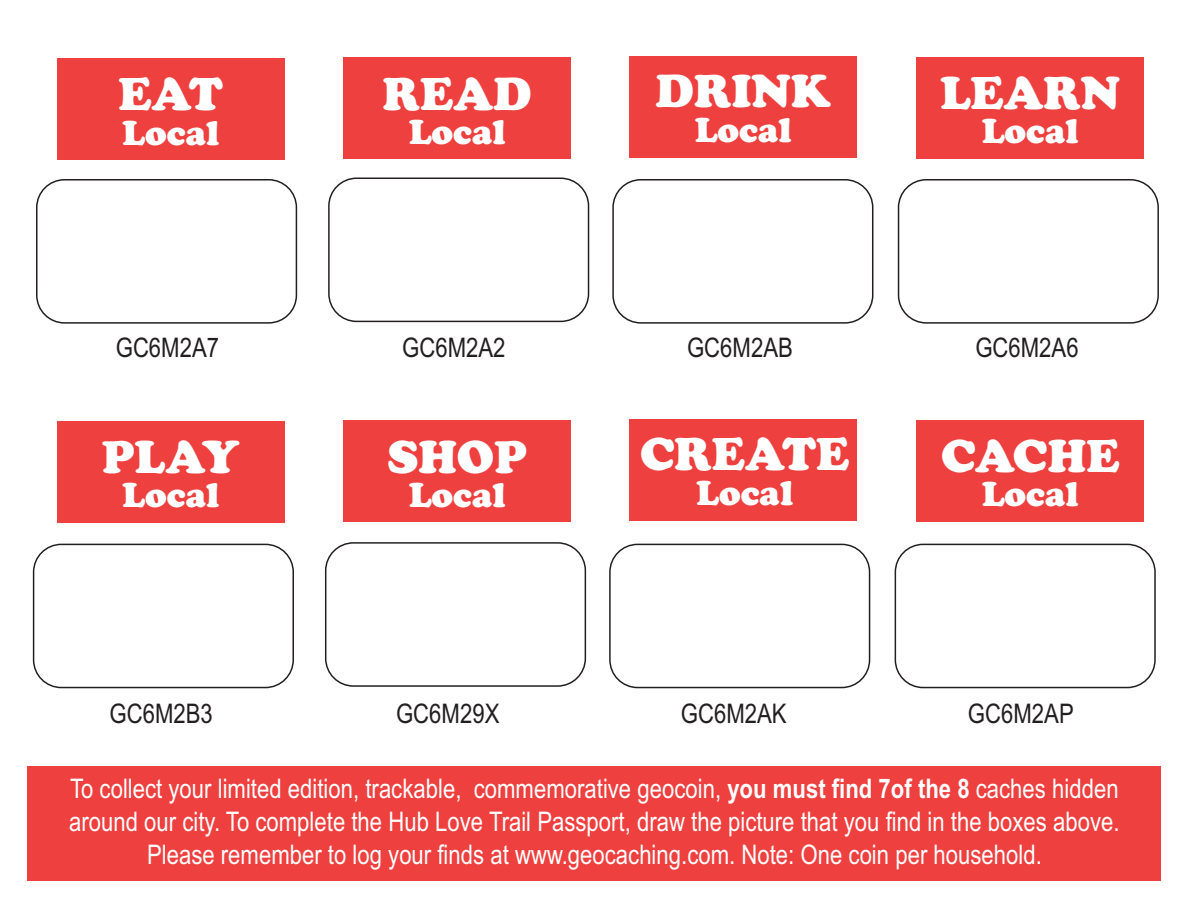
<style>
.page{position:relative;width:1188px;height:918px;background:#fff}
.page>*{position:absolute;margin:0;border:0;box-sizing:border-box;transform-origin:0 0}
.t1{font:900 48px "Cooper";color:#fff}
.t2{font:900 36px "Cooper";color:#fff}
.t3{font:27px/33px "Arial Narrow";color:#fff;text-align:center}
.t4{font:27px "Arial Narrow";color:#231f20}
.s1{font-weight:700}
</style>
<div class="page">
<div style="left:28px;top:766px;width:1133px;height:115px;background:#ee403f"></div>
<div style="left:630px;top:56px;width:227px;height:102px;background:#ee403f"></div>
<div style="left:57px;top:58px;width:227px;height:102px;background:#ee403f"></div>
<div style="left:343px;top:58px;width:228px;height:101px;background:#ee403f"></div>
<div style="left:917px;top:57px;width:227px;height:101px;background:#ee403f"></div>
<div style="left:630px;top:419px;width:227px;height:102px;background:#ee403f"></div>
<div style="left:57px;top:421px;width:227px;height:102px;background:#ee403f"></div>
<div style="left:343px;top:421px;width:228px;height:101px;background:#ee403f"></div>
<div style="left:917px;top:420px;width:227px;height:101px;background:#ee403f"></div>
<svg style="left:36px;top:179px;width:261px;height:145px"></svg>
<svg style="left:328px;top:178px;width:261px;height:144px"></svg>
<svg style="left:612px;top:179px;width:261px;height:145px"></svg>
<svg style="left:898px;top:179px;width:261px;height:145px"></svg>
<svg style="left:33px;top:544px;width:261px;height:144px"></svg>
<svg style="left:325px;top:542px;width:261px;height:145px"></svg>
<svg style="left:609px;top:544px;width:261px;height:144px"></svg>
<svg style="left:895px;top:544px;width:261px;height:144px"></svg>
<h1 class="t1" style="left:119px;top:66px;width:106px">EAT</h1>
<h2 class="t2" style="left:122px;top:111px;width:98px">Local</h2>
<h1 class="t1" style="left:383px;top:65px;width:150px">READ</h1>
<h2 class="t2" style="left:409px;top:110px;width:98px">Local</h2>
<h1 class="t1" style="left:656px;top:63px;width:177px">DRINK</h1>
<h2 class="t2" style="left:695px;top:108px;width:98px">Local</h2>
<h1 class="t1" style="left:940px;top:64px;width:182px">LEARN</h1>
<h2 class="t2" style="left:982px;top:110px;width:98px">Local</h2>
<p class="t4" style="left:116px;top:331px;width:105px">GC6M2A7</p>
<p class="t4" style="left:402px;top:331px;width:105px">GC6M2A2</p>
<p class="t4" style="left:687px;top:331px;width:107px">GC6M2AB</p>
<p class="t4" style="left:975px;top:331px;width:105px">GC6M2A6</p>
<h1 class="t1" style="left:102px;top:429px;width:140px">PLAY</h1>
<h2 class="t2" style="left:122px;top:474px;width:98px">Local</h2>
<h1 class="t1" style="left:387px;top:428px;width:141px">SHOP</h1>
<h2 class="t2" style="left:409px;top:473px;width:98px">Local</h2>
<h1 class="t1" style="left:640px;top:426px;width:211px">CREATE</h1>
<h2 class="t2" style="left:696px;top:471px;width:98px">Local</h2>
<h1 class="t1" style="left:941px;top:427px;width:180px">CACHE</h1>
<h2 class="t2" style="left:982px;top:472px;width:98px">Local</h2>
<p class="t4" style="left:110px;top:698px;width:105px">GC6M2B3</p>
<p class="t4" style="left:396px;top:698px;width:105px">GC6M29X</p>
<p class="t4" style="left:681px;top:698px;width:107px">GC6M2AK</p>
<p class="t4" style="left:968px;top:698px;width:107px">GC6M2AP</p>
<p class="t3" style="left:69px;top:772px;width:1052px">To collect your limited edition, trackable, commemorative geocoin, <span class="s1">you must find 7of the 8</span> caches hidden around our city. To complete the Hub Love Trail Passport, draw the picture that you find in the boxes above.<br>Please remember to log your finds at www.geocaching.com. Note: One coin per household.</p>
</div>
